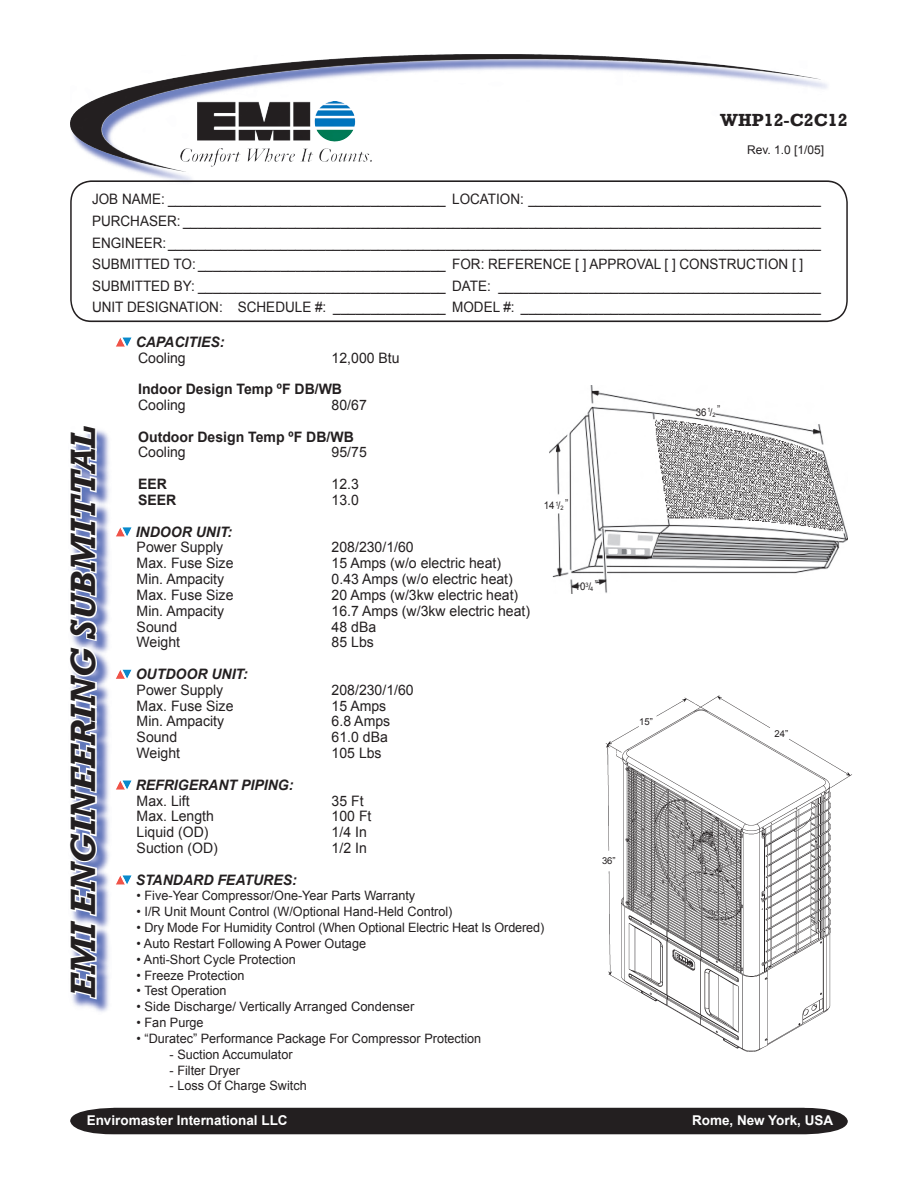
<style>
.page{position:relative;width:918px;height:1188px;background:#fff}
.page>*{position:absolute;margin:0;border:0;box-sizing:border-box;transform-origin:0 0}
.t1{font:italic 700 36px "Rockwell";color:#231f20}
.t2{font:700 18px "Rockwell";color:#231f20}
.t3{font:14.4px/21.6px "Arial";color:#231f20;scale:.94 1}
.t4{font:14.4px "Arial";color:#231f20}
.t5{font:italic 700 14.4px "Arial";color:#231f20}
.t6{font:700 14.4px "Arial";color:#231f20}
.t7{font:700 13.5px "Arial";color:#fff}
.t8{font:12.9px "Arial";color:#231f20}
.t9{font:12px "Arial";color:#231f20}
.t10{font:10.5px "Arial";color:#231f20;scale:.91 1}
.t11{font:9.45px "Arial";color:#231f20}
</style>
<div class="page">
<div style="left:70px;top:1108px;width:778px;height:26px;background:#231f20"></div>
<img style="left:71px;top:55px;width:756px;height:125px">
<img style="left:495px;top:59px;width:326px;height:21px">
<img style="left:197px;top:101px;width:158px;height:41px">
<svg style="left:70px;top:180px;width:778px;height:142px"></svg>
<img style="left:73px;top:430px;width:37px;height:582px">
<svg style="left:71px;top:430px;width:28px;height:571px"></svg>
<img style="left:550px;top:386px;width:298px;height:208px">
<img style="left:116px;top:337px;width:16px;height:10px">
<img style="left:116px;top:527px;width:16px;height:9px">
<img style="left:116px;top:670px;width:16px;height:9px">
<img style="left:116px;top:780px;width:16px;height:10px">
<img style="left:116px;top:875px;width:16px;height:9px">
<img style="left:605px;top:695px;width:247px;height:357px">
<p class="t2" style="left:720px;top:109px;width:129px">WHP12-C2C12</p>
<p class="t9" style="left:747px;top:142px;width:79px">Rev. 1.0 [1/05]</p>
<p class="t3" style="left:92px;top:189px;width:777px">JOB NAME: _____________________________________ LOCATION: _______________________________________ PURCHASER: _____________________________________________________________________________________ ENGINEER: _______________________________________________________________________________________ SUBMITTED TO: _________________________________ FOR: REFERENCE [ ] APPROVAL [ ] CONSTRUCTION [ ] SUBMITTED BY: _________________________________ DATE: ___________________________________________ UNIT DESIGNATION: SCHEDULE #: _______________ MODEL #: ________________________________________</p>
<h1 class="t1" style="left:62px;top:998px;width:573px;rotate:-90deg">EMI ENGINEERING SUBMITTAL</h1>
<p class="t5" style="left:136px;top:332px;width:90px">CAPACITIES:</p>
<p class="t4" style="left:138px;top:348px;width:49px">Cooling</p>
<p class="t4" style="left:332px;top:348px;width:69px">12,000 Btu</p>
<p class="t6" style="left:138px;top:380px;width:205px">Indoor Design Temp ºF DB/WB</p>
<p class="t4" style="left:138px;top:396px;width:49px">Cooling</p>
<p class="t4" style="left:332px;top:396px;width:37px">80/67</p>
<p class="t6" style="left:138px;top:427px;width:217px">Outdoor Design Temp ºF DB/WB</p>
<p class="t4" style="left:138px;top:443px;width:49px">Cooling</p>
<p class="t4" style="left:332px;top:443px;width:37px">95/75</p>
<p class="t6" style="left:138px;top:475px;width:30px">EER</p>
<p class="t4" style="left:332px;top:475px;width:29px">12.3</p>
<p class="t6" style="left:138px;top:490px;width:40px">SEER</p>
<p class="t4" style="left:332px;top:490px;width:29px">13.0</p>
<p class="t5" style="left:136px;top:522px;width:98px">INDOOR UNIT:</p>
<p class="t4" style="left:137px;top:538px;width:88px">Power Supply</p>
<p class="t4" style="left:332px;top:538px;width:84px">208/230/1/60</p>
<p class="t4" style="left:137px;top:554px;width:98px">Max. Fuse Size</p>
<p class="t4" style="left:332px;top:554px;width:171px">15 Amps (w/o electric heat)</p>
<p class="t4" style="left:137px;top:570px;width:89px">Min. Ampacity</p>
<p class="t4" style="left:332px;top:570px;width:183px">0.43 Amps (w/o electric heat)</p>
<p class="t4" style="left:137px;top:585px;width:98px">Max. Fuse Size</p>
<p class="t4" style="left:332px;top:585px;width:188px">20 Amps (w/3kw electric heat)</p>
<p class="t4" style="left:137px;top:601px;width:89px">Min. Ampacity</p>
<p class="t4" style="left:332px;top:601px;width:200px">16.7 Amps (w/3kw electric heat)</p>
<p class="t4" style="left:137px;top:617px;width:42px">Sound</p>
<p class="t4" style="left:332px;top:617px;width:46px">48 dBa</p>
<p class="t4" style="left:137px;top:633px;width:45px">Weight</p>
<p class="t4" style="left:332px;top:633px;width:44px">85 Lbs</p>
<p class="t5" style="left:136px;top:664px;width:114px">OUTDOOR UNIT:</p>
<p class="t4" style="left:137px;top:680px;width:88px">Power Supply</p>
<p class="t4" style="left:332px;top:680px;width:84px">208/230/1/60</p>
<p class="t4" style="left:137px;top:696px;width:98px">Max. Fuse Size</p>
<p class="t4" style="left:332px;top:696px;width:56px">15 Amps</p>
<p class="t4" style="left:137px;top:712px;width:89px">Min. Ampacity</p>
<p class="t4" style="left:332px;top:712px;width:60px">6.8 Amps</p>
<p class="t4" style="left:137px;top:728px;width:42px">Sound</p>
<p class="t4" style="left:332px;top:728px;width:58px">61.0 dBa</p>
<p class="t4" style="left:137px;top:744px;width:45px">Weight</p>
<p class="t4" style="left:332px;top:744px;width:52px">105 Lbs</p>
<p class="t5" style="left:136px;top:775px;width:159px">REFRIGERANT PIPING:</p>
<p class="t4" style="left:137px;top:791px;width:55px">Max. Lift</p>
<p class="t4" style="left:332px;top:791px;width:34px">35 Ft</p>
<p class="t4" style="left:137px;top:807px;width:79px">Max. Length</p>
<p class="t4" style="left:332px;top:807px;width:41px">100 Ft</p>
<p class="t4" style="left:137px;top:823px;width:73px">Liquid (OD)</p>
<p class="t4" style="left:332px;top:823px;width:37px">1/4 In</p>
<p class="t4" style="left:137px;top:839px;width:83px">Suction (OD)</p>
<p class="t4" style="left:332px;top:839px;width:37px">1/2 In</p>
<p class="t5" style="left:136px;top:870px;width:163px">STANDARD FEATURES:</p>
<p class="t8" style="left:137px;top:888px;width:280px">• Five-Year Compressor/One-Year Parts Warranty</p>
<p class="t8" style="left:137px;top:903px;width:317px">• I/R Unit Mount Control (W/Optional Hand-Held Control)</p>
<p class="t8" style="left:137px;top:919px;width:409px">• Dry Mode For Humidity Control (When Optional Electric Heat Is Ordered)</p>
<p class="t8" style="left:137px;top:935px;width:231px">• Auto Restart Following A Power Outage</p>
<p class="t8" style="left:137px;top:951px;width:161px">• Anti-Short Cycle Protection</p>
<p class="t8" style="left:137px;top:967px;width:109px">• Freeze Protection</p>
<p class="t8" style="left:137px;top:982px;width:91px">• Test Operation</p>
<p class="t8" style="left:137px;top:998px;width:279px">• Side Discharge/ Vertically Arranged Condenser</p>
<p class="t8" style="left:137px;top:1014px;width:69px">• Fan Purge</p>
<p class="t8" style="left:137px;top:1030px;width:346px">• “Duratec” Performance Package For Compressor Protection</p>
<p class="t8" style="left:170px;top:1046px;width:125px">- Suction Accumulator</p>
<p class="t8" style="left:170px;top:1062px;width:72px">- Filter Dryer</p>
<p class="t8" style="left:170px;top:1077px;width:139px">- Loss Of Charge Switch</p>
<p class="t10" style="left:544px;top:499px;width:29px">14 <sup>1</sup>/<sub>2</sub> ”</p>
<p class="t10" style="left:575px;top:580px;width:27px">10<sup>3</sup>/<sub>4</sub> ”</p>
<p class="t11" style="left:602px;top:854px;width:15px">36”</p>
<p class="t11" style="left:639px;top:715px;width:15px">15”</p>
<p class="t10" style="left:696px;top:405px;width:29px">36 <sup>1</sup>/<sub>2</sub> ”</p>
<p class="t11" style="left:775px;top:728px;width:15px">24”</p>
<p class="t7" style="left:87px;top:1112px;width:203px">Enviromaster International LLC</p>
<p class="t7" style="left:692px;top:1112px;width:143px">Rome, New York, USA</p>
</div>
